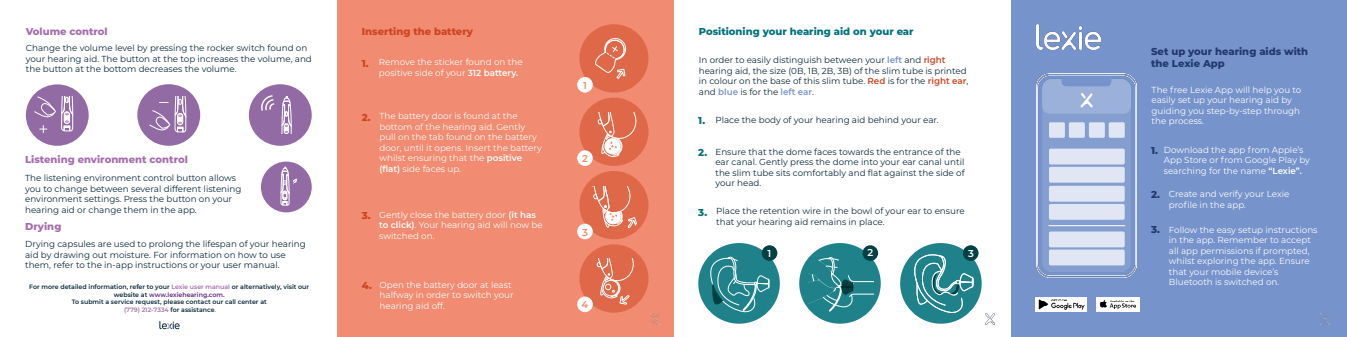
<style>
.page{position:relative;width:1347px;height:337px;background:#fff}
.page>*{position:absolute;margin:0;border:0;box-sizing:border-box;transform-origin:0 0}
.t1{font:800 10px "Montserrat";color:#a46ead}
.t2{font:800 10px/12px "Montserrat";color:#223870}
.t3{font:800 10px "Montserrat";color:#03727d}
.t4{font:800 10px "Montserrat";color:#cc4520}
.t5{font:600 10px "Montserrat Alternates";color:#f18b71}
.t6{font:600 10px "Montserrat Alternates";color:#fff}
.t7{font:8.75px/10.5px "Montserrat";color:#0a2839}
.t8{font:8.75px/10.5px "Montserrat";color:#fff}
.t9{font:600 6.25px/7.5px "Montserrat";color:#0a2839;text-align:center}
.s1{color:#a46ead}
.s2{color:#5f257a}
.s3{font-weight:400}
.s4{font-weight:800;font-size:10px;color:#cc4520}
.s5{font-weight:600}
.s6{font-weight:600;color:#7693cb}
.s7{font-weight:600;color:#cc4520}
.s8{font-weight:800;font-size:10px;color:#03727d}
.s9{font-weight:800;font-size:10px;color:#223870}
</style>
<div class="page">
<div style="left:1010px;top:0;width:336px;height:337px;background:#7693cb"></div>
<img style="left:1036px;top:74px;width:100px;height:203px">
<img style="left:1035px;top:297px;width:52px;height:15px">
<img style="left:1096px;top:297px;width:43px;height:15px">
<svg style="left:1320px;top:313px;width:9px;height:11px"></svg>
<div style="left:249px;top:84px;width:63px;height:62px;background:#926ba4;border-radius:50%"></div>
<svg style="left:282px;top:96px;width:9px;height:38px"></svg>
<svg style="left:261px;top:95px;width:13px;height:16px"></svg>
<svg style="left:137px;top:84px;width:63px;height:62px;background:#9570a7"></svg>
<svg style="left:149px;top:97px;width:37px;height:35px"></svg>
<svg style="left:26px;top:84px;width:63px;height:62px;background:#9670a7"></svg>
<svg style="left:34px;top:96px;width:39px;height:37px"></svg>
<img style="left:159px;top:321px;width:21px;height:9px">
<svg style="left:261px;top:161px;width:51px;height:51px"></svg>
<svg style="left:281px;top:167px;width:17px;height:38px"></svg>
<div style="left:698px;top:243px;width:82px;height:80px;background:#1f828b;border-radius:50%"></div>
<svg style="left:708px;top:257px;width:61px;height:55px"></svg>
<div style="left:799px;top:243px;width:81px;height:80px;background:#1f828b;border-radius:50%"></div>
<svg style="left:808px;top:256px;width:65px;height:55px"></svg>
<div style="left:900px;top:243px;width:81px;height:80px;background:#1f828b;border-radius:50%"></div>
<svg style="left:985px;top:313px;width:9px;height:11px"></svg>
<div style="left:761px;top:245px;width:16px;height:16px;background:#024044;border-radius:50%"></div>
<div style="left:862px;top:245px;width:16px;height:16px;background:#024044;border-radius:50%"></div>
<div style="left:963px;top:245px;width:15px;height:16px;background:#024044;border-radius:50%"></div>
<svg style="left:912px;top:254px;width:61px;height:59px"></svg>
<img style="left:1036px;top:25px;width:64px;height:24px">
<div style="left:337px;top:0;width:336px;height:337px;background:#f18b71"></div>
<div style="left:579px;top:24px;width:69px;height:68px;background:#de6848;border-radius:50%"></div>
<svg style="left:595px;top:38px;width:32px;height:41px"></svg>
<div style="left:579px;top:97px;width:69px;height:69px;background:#de6848;border-radius:50%"></div>
<svg style="left:597px;top:112px;width:40px;height:47px"></svg>
<div style="left:579px;top:171px;width:69px;height:68px;background:#de6848;border-radius:50%"></div>
<div style="left:579px;top:244px;width:69px;height:68px;background:#de6848;border-radius:50%"></div>
<svg style="left:650px;top:313px;width:9px;height:11px"></svg>
<div style="left:577px;top:77px;width:16px;height:15px;background:#fff;border-radius:50%"></div>
<div style="left:577px;top:150px;width:16px;height:16px;background:#fff;border-radius:50%"></div>
<div style="left:577px;top:223px;width:16px;height:16px;background:#fff;border-radius:50%"></div>
<div style="left:577px;top:296px;width:16px;height:16px;background:#fff;border-radius:50%"></div>
<svg style="left:593px;top:186px;width:43px;height:42px"></svg>
<svg style="left:597px;top:258px;width:37px;height:47px"></svg>
<p class="t1" style="left:26px;top:24px;width:83px">Volume control</p>
<p class="t7" style="left:26px;top:42px;width:287px">Change the volume level by pressing the rocker switch found on your hearing aid. The button at the top increases the volume, and the button at the bottom decreases the volume.</p>
<p class="t1" style="left:25px;top:152px;width:164px">Listening environment control</p>
<p class="t7" style="left:25px;top:172px;width:218px">The listening environment control button allows you to change between several different listening environment settings. Press the button on your hearing aid or change them in the app.</p>
<p class="t7" style="left:25px;top:239px;width:282px">Drying capsules are used to prolong the lifespan of your hearing aid by drawing out moisture. For information on how to use them, refer to the in-app instructions or your user manual.</p>
<p class="t9" style="left:29px;top:283px;width:281px">For more detailed information, refer to your <span class="s1">Lexie user manual</span> or alternatively, visit our website at <span class="s2">www.lexiehearing.com.<br></span>To submit a service request, please contact our call center at<br><span class="s1">(779) 212-7334</span> for assistance<span class="s3">.</span></p>
<p class="t1" style="left:25px;top:219px;width:38px">Drying</p>
<p class="t4" style="left:362px;top:24px;width:113px">Inserting the battery</p>
<p class="t8" style="left:379px;top:57px;width:145px;text-indent:-17px"><span class="s4">1.</span> Remove the sticker found on the positive side of your <span class="s5">312 battery.</span></p>
<p class="t8" style="left:379px;top:111px;width:164px;text-indent:-18px"><span class="s4">2.</span> The battery door is found at the bottom of the hearing aid. Gently pull on the tab found on the battery door, until it opens. Insert the battery whilst ensuring that the <span class="s5">positive (flat)</span> side faces up.</p>
<p class="t8" style="left:379px;top:209px;width:165px;text-indent:-17px"><span class="s4">3.</span> Gently close the battery door <span class="s5">(it has to click)</span>. Your hearing aid will now be switched on.</p>
<p class="t8" style="left:379px;top:279px;width:135px;text-indent:-18px"><span class="s4">4.</span> Open the battery door at least halfway in order to switch your hearing aid off.</p>
<p class="t5" style="left:583px;top:78px;width:5px">1</p>
<p class="t5" style="left:582px;top:151px;width:7px">2</p>
<p class="t5" style="left:582px;top:225px;width:7px">3</p>
<p class="t5" style="left:581px;top:297px;width:8px">4</p>
<p class="t3" style="left:699px;top:24px;width:216px">Positioning your hearing aid on your ear</p>
<p class="t7" style="left:699px;top:55px;width:271px">In order to easily distinguish between your <span class="s6">left</span> and <span class="s7">right </span>hearing aid, the size (0B, 1B, 2B, 3B) of the slim tube is printed in colour on the base of this slim tube. <span class="s7">Red</span> is for the <span class="s7">right ear</span>, and <span class="s6">blue</span> is for the <span class="s6">left ear</span>.</p>
<p class="t7" style="left:698px;top:114px;width:242px"><span class="s8">1.</span> Place the body of your hearing aid behind your ear.</p>
<p class="t7" style="left:715px;top:146px;width:251px;text-indent:-17px"><span class="s8">2.</span> Ensure that the dome faces towards the entrance of the ear canal. Gently press the dome into your ear canal until the slim tube sits comfortably and flat against the side of your head.</p>
<p class="t7" style="left:716px;top:205px;width:250px;text-indent:-18px"><span class="s8">3.</span> Place the retention wire in the bowl of your ear to ensure that your hearing aid remains in place.</p>
<p class="t6" style="left:767px;top:246px;width:5px">1</p>
<p class="t6" style="left:867px;top:245px;width:7px">2</p>
<p class="t6" style="left:968px;top:246px;width:7px">3</p>
<p class="t2" style="left:1151px;top:45px;width:159px">Set up your hearing aids with the Lexie App</p>
<p class="t8" style="left:1151px;top:84px;width:151px">The free Lexie App will help you to easily set up your hearing aid by guiding you step-by-step through the process.</p>
<p class="t8" style="left:1163px;top:144px;width:148px;text-indent:-13px"><span class="s9">1.</span> Download the app from Apple’s<br>App Store or from Google Play by searching for the name <span class="s5">“Lexie”.</span></p>
<p class="t8" style="left:1168px;top:188px;width:122px;text-indent:-18px"><span class="s9">2.</span> Create and verify your Lexie profile in the app.</p>
<p class="t8" style="left:1168px;top:224px;width:150px;text-indent:-18px"><span class="s9">3.</span> Follow the easy setup instructions in the app. Remember to accept all app permissions if prompted, whilst exploring the app. Ensure that your mobile device’s<br>Bluetooth is switched on.</p>
</div>
